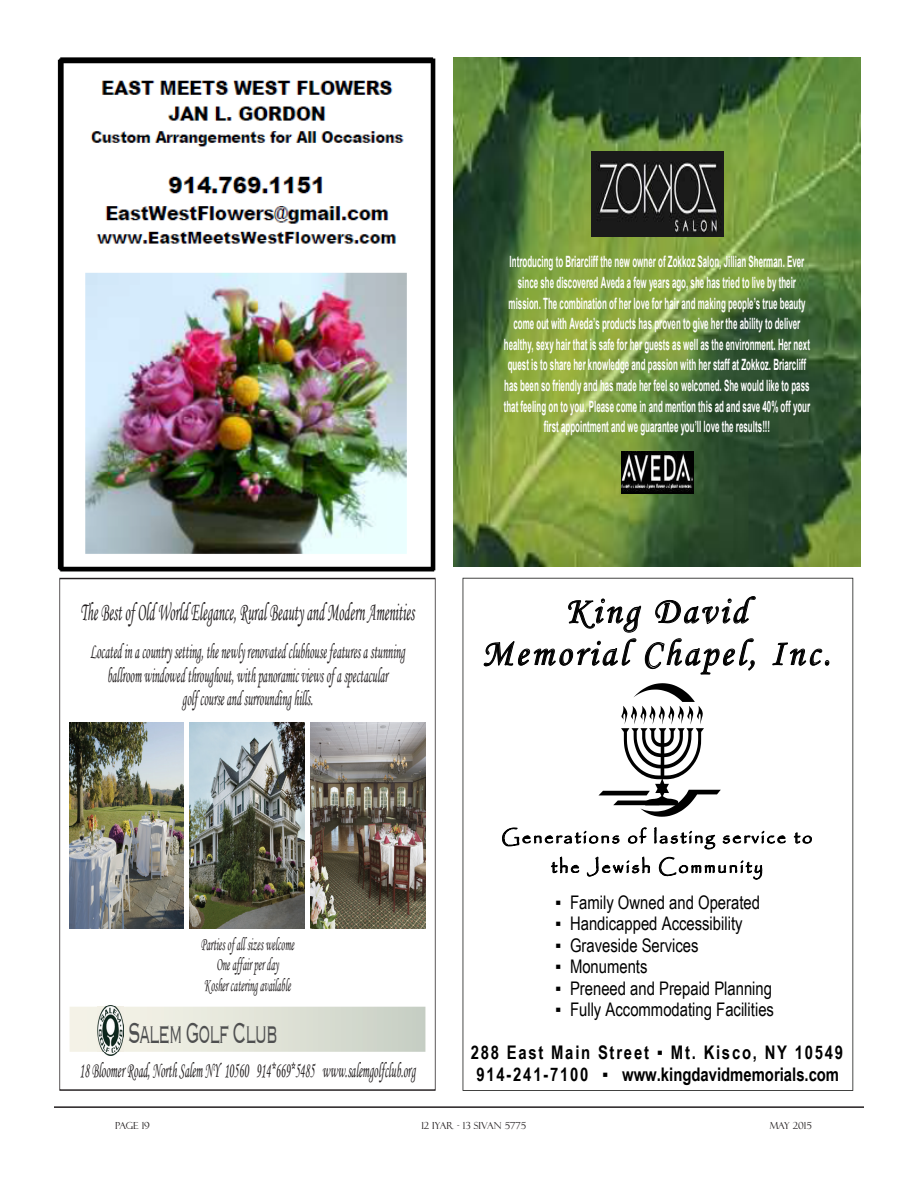
<style>
.page{position:relative;width:918px;height:1188px;background:#fff}
.page>*{position:absolute;margin:0;border:0;box-sizing:border-box;transform-origin:0 0}
.t1{font:300 37.95px "Copperplate";letter-spacing:-.07em;color:#4e4f50;scale:.51 1}
.t2{font:37.5px/42px "Monotype Corsiva";letter-spacing:.09em;color:#000;text-align:center}
.t3{font:26.25px "Monotype Corsiva";color:#231f20;scale:.51 1}
.t4{font:21.9px/23.4px "Monotype Corsiva";color:#231f20;text-align:center;scale:.51 1}
.t5{font:19.05px/20.4px "Monotype Corsiva";color:#231f20;text-align:center;scale:.51 1}
.t6{font:18.75px "Arial Narrow";color:#000}
.t7{font:700 18.75px/21.6px "Arial Narrow";letter-spacing:.1em;color:#000;text-align:center}
.t8{font:18.75px/29.5px "Papyrus";letter-spacing:.105em;color:#000;text-align:center}
.t9{font:700 15.6px/20.5px "Arial";color:#fff;text-align:center;scale:.51 1}
.t10{font:9.75px "Felix Titling";color:#231f20}
.s1{font-style:inherit}
</style>
<div class="page">
<hr style="left:54px;top:1106px;width:810px;height:2px;background:#231f20">
<img style="left:57px;top:57px;width:379px;height:515px">
<img style="left:69px;top:723px;width:115px;height:206px">
<img style="left:189px;top:723px;width:116px;height:206px">
<img style="left:310px;top:723px;width:116px;height:206px">
<svg style="left:70px;top:1007px;width:355px;height:45px;background:#dfe2d7"></svg>
<img style="left:98px;top:1005px;width:25px;height:51px">
<img style="left:98px;top:1007px;width:25px;height:45px">
<svg style="left:463px;top:578px;width:390px;height:513px"></svg>
<svg style="left:483px;top:596px;width:273px;height:79px"></svg>
<svg style="left:772px;top:642px;width:58px;height:24px"></svg>
<svg style="left:502px;top:828px;width:117px;height:19px"></svg>
<svg style="left:628px;top:827px;width:19px;height:17px"></svg>
<svg style="left:654px;top:827px;width:61px;height:23px"></svg>
<svg style="left:723px;top:831px;width:63px;height:14px"></svg>
<svg style="left:794px;top:832px;width:18px;height:12px"></svg>
<svg style="left:551px;top:857px;width:28px;height:16px"></svg>
<svg style="left:587px;top:857px;width:63px;height:19px"></svg>
<svg style="left:659px;top:857px;width:103px;height:22px"></svg>
<svg style="left:598px;top:683px;width:123px;height:134px"></svg>
<img style="left:454px;top:58px;width:406px;height:509px">
<img style="left:592px;top:151px;width:131px;height:86px">
<img style="left:621px;top:452px;width:73px;height:41px">
<p class="t9" style="left:504px;top:252px;width:603px">Introducing to Briarcliff the new owner of Zokkoz Salon, Jillian Sherman. Ever since she discovered Aveda a few years ago, she has tried to live by their mission. The combination of her love for hair and <span class="s1">making people’s true beauty come out with Aveda’s products has proven to give her the ability to deliver </span>healthy, sexy hair that is safe for her guests as well as the environment. Her next quest is to share her knowledge and passion with her staff at Zokkoz. Briarcliff has been so friendly and has made her feel so welcomed. She would like to pass that feeling on to you. Please come in and mention this ad and save 40% off your <span class="s1">first appointment and we guarantee you’ll love the result</span>s!!!</p>
<p class="t3" style="left:81px;top:596px;width:656px">The Best of Old World Elegance, Rural Beauty and Modern Amenities</p>
<p class="t4" style="left:90px;top:640px;width:619px">Located in a country setting, the newly renovated clubhouse features a stunning ballroom windowed throughout, with panoramic views of a spectacular<br>golf course and surrounding hills.</p>
<p class="t5" style="left:201px;top:934px;width:184px">Parties of all sizes welcome<br>One affair per day<br>Kosher catering available</p>
<p class="t1" style="left:128px;top:1009px;width:296px">Salem Golf Club</p>
<p class="t4" style="left:80px;top:1059px;width:660px">18 Bloomer Road, North Salem NY 10560 914*669*5485 www.salemgolfclub.org</p>
<p class="t2" style="left:482px;top:590px;width:350px">King David<br>Memorial Chapel, Inc.</p>
<p class="t8" style="left:502px;top:822px;width:312px">Generations of lasting service to the Jewish Community</p>
<p class="t6" style="left:555px;top:889px;width:206px">▪ Family Owned and Operated</p>
<p class="t6" style="left:555px;top:910px;width:189px">▪ Handicapped Accessibility</p>
<p class="t6" style="left:555px;top:932px;width:145px">▪ Graveside Services</p>
<p class="t6" style="left:555px;top:953px;width:94px">▪ Monuments</p>
<p class="t6" style="left:555px;top:975px;width:218px">▪ Preneed and Prepaid Planning</p>
<p class="t6" style="left:555px;top:996px;width:220px">▪ Fully Accommodating Facilities</p>
<p class="t7" style="left:471px;top:1041px;width:374px">288 East Main Street ▪ Mt. Kisco, NY 10549<br>914-241-7100 ▪ www.kingdavidmemorials.com</p>
<p class="t10" style="left:115px;top:1120px;width:36px">PAGE 19</p>
<p class="t10" style="left:421px;top:1120px;width:106px">12 IYAR - 13 SIVAN 5775</p>
<p class="t10" style="left:770px;top:1120px;width:44px">MAY 2015</p>
</div>
